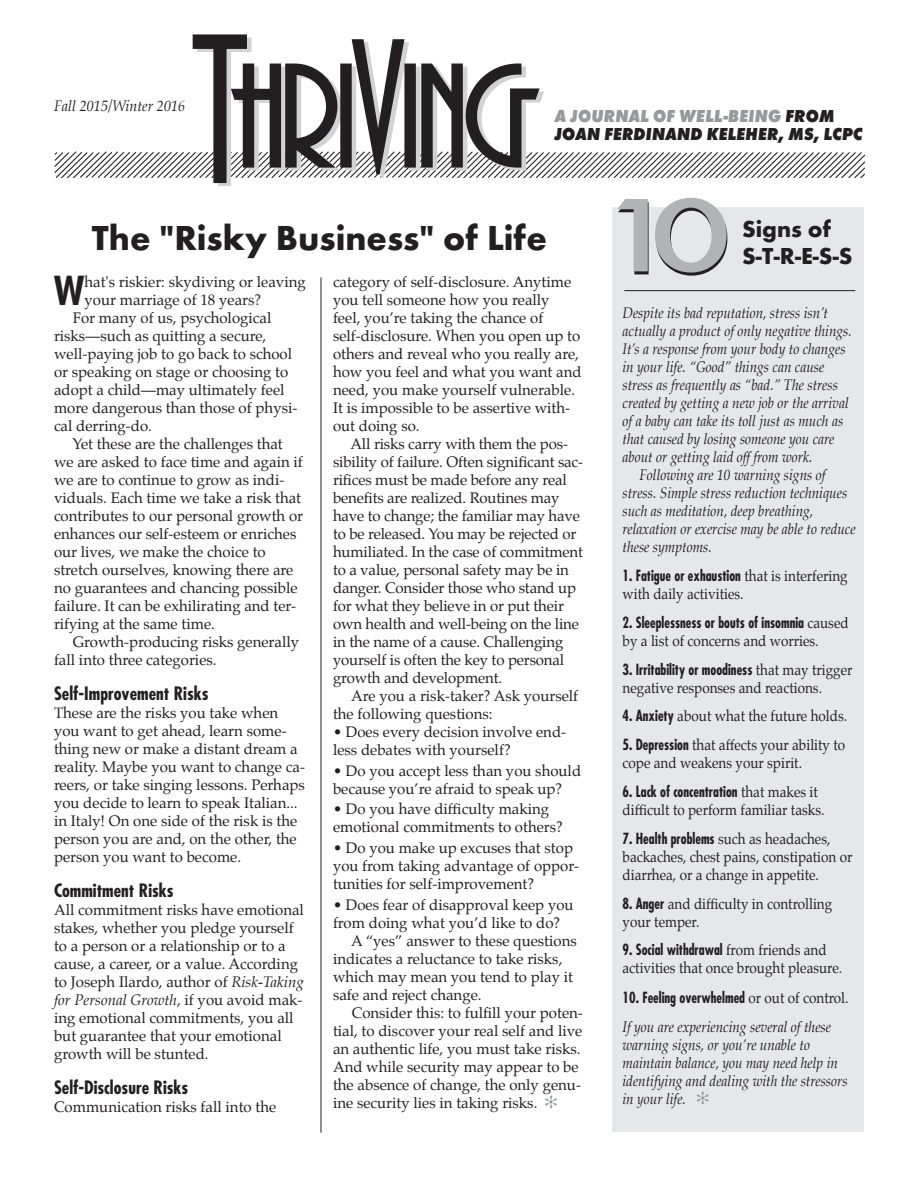
<style>
.page{position:relative;width:918px;height:1188px;background:#fff}
.page>*{position:absolute;margin:0;border:0;box-sizing:border-box;transform-origin:0 0}
.t1{font:500 96px "Futura";color:#231f20;scale:1.3 1}
.t2{font:700 condensed 38.85px "Futura";color:#231f20}
.t3{font:700 36px "Futura T";color:#231f20}
.t4{font:700 24px/27px "Futura T";color:#231f20}
.t5{font:700 condensed 18px "Futura";color:#231f20}
.t6{font:italic 800 18px/18px "Futura T";color:#231f20;scale:.91 1}
.t7{font:15px/18px "Palatino";color:#231f20}
.t8{font:italic 15px/18px "Palatino";color:#231f20;scale:.9 1}
.t9{font:15px/18px "Palatino";color:#231f20;scale:.9 1}
.t10{font:700 condensed 15px "Futura";color:#231f20;scale:.9 1}
.t11{font:italic 15px "Palatino";color:#231f20;scale:.95 1}
.s1{color:#97999c}
.s2{font-style:italic}
.s3{font-family:"Palatino";font-weight:400;font-stretch:normal}
.s4{font-family:"Futura";font-weight:700;font-stretch:condensed}
</style>
<div class="page">
<div style="left:613px;top:207px;width:251px;height:925px;background:#e6e7e9"></div>
<hr style="left:321px;top:278px;width:1px;height:855px;background:#231f20">
<hr style="left:624px;top:290px;width:231px;height:1px;background:#231f20">
<svg style="left:54px;top:35px;width:810px;height:151px"></svg>
<p class="t11" style="left:54px;top:93px;width:140px">Fall 2015/Winter 2016</p>
<p class="t6" style="left:554px;top:107px;width:340px"><span class="s1">A JOURNAL OF WELL-BEING</span> FROM<br>JOAN FERDINAND KELEHER, MS, LCPC</p>
<h3 class="t3" style="left:92px;top:216px;width:457px">The "Risky Business" of Life</h3>
<p class="t7" style="left:333px;top:273px;width:250px">category of self-disclosure. Anytime you tell someone how you really<br>feel, you’re taking the chance of self-disclosure. When you open up to others and reveal who you really are, how you feel and what you want and need, you make yourself vulnerable.<br>It is impossible to be assertive with&shy;out doing so.</p>
<p class="t7" style="left:333px;top:435px;width:252px;text-indent:17px">All risks carry with them the pos&shy;sibility of failure. Often significant sac&shy;rifices must be made before any real benefits are realized. Routines may have to change; the familiar may have to be released. You may be rejected or humiliated. In the case of commitment to a value, personal safety may be in danger. Consider those who stand up for what they believe in or put their own health and well-being on the line in the name of a cause. Challenging yourself is often the key to personal growth and development.</p>
<p class="t7" style="left:333px;top:687px;width:247px;text-indent:18px">Are you a risk-taker? Ask yourself the following questions:</p>
<p class="t7" style="left:333px;top:723px;width:235px">• Does every decision involve end&shy;less debates with yourself?</p>
<p class="t7" style="left:333px;top:761px;width:250px">• Do you accept less than you should because you’re afraid to speak up?</p>
<p class="t7" style="left:333px;top:800px;width:231px">• Do you have difficulty making emotional commitments to others?</p>
<p class="t7" style="left:333px;top:839px;width:248px">• Do you make up excuses that stop you from taking advantage of oppor&shy;tunities for self-improvement?</p>
<p class="t7" style="left:333px;top:895px;width:242px">• Does fear of disapproval keep you</p>
<p class="t7" style="left:333px;top:913px;width:229px">from doing what you’d like to do?</p>
<p class="t7" style="left:351px;top:931px;width:227px">A “yes” answer to these questions</p>
<p class="t7" style="left:333px;top:949px;width:231px">indicates a reluctance to take risks,</p>
<p class="t7" style="left:333px;top:967px;width:242px">which may mean you tend to play it</p>
<p class="t7" style="left:333px;top:985px;width:150px">safe and reject change.</p>
<p class="t7" style="left:352px;top:1003px;width:233px">Consider this: to fulfill your poten-</p>
<p class="t7" style="left:333px;top:1021px;width:251px">tial, to discover your real self and live</p>
<p class="t7" style="left:333px;top:1039px;width:249px">an authentic life, you must take risks.</p>
<p class="t7" style="left:333px;top:1057px;width:247px">And while security may appear to be</p>
<p class="t7" style="left:333px;top:1075px;width:250px">the absence of change, the only genu-</p>
<p class="t7" style="left:333px;top:1093px;width:206px">ine security lies in taking risks.</p>
<h2 class="t2" style="left:54px;top:266px;width:32px">W</h2>
<p class="t7" style="left:85px;top:273px;width:223px">hat's riskier: skydiving or leaving</p>
<p class="t7" style="left:85px;top:291px;width:178px">your marriage of 18 years?</p>
<p class="t7" style="left:73px;top:309px;width:200px">For many of us, psychological</p>
<p class="t7" style="left:54px;top:327px;width:214px">risks—such as quitting a secure,</p>
<p class="t7" style="left:54px;top:345px;width:240px">well-paying job to go back to school</p>
<p class="t7" style="left:54px;top:363px;width:236px">or speaking on stage or choosing to</p>
<p class="t7" style="left:54px;top:381px;width:232px">adopt a child—may ultimately feel</p>
<p class="t7" style="left:54px;top:399px;width:245px">more dangerous than those of physi-</p>
<p class="t7" style="left:54px;top:417px;width:100px">cal derring-do.</p>
<p class="t7" style="left:72px;top:435px;width:212px">Yet these are the challenges that</p>
<p class="t7" style="left:54px;top:453px;width:250px">we are asked to face time and again if</p>
<p class="t7" style="left:54px;top:471px;width:232px">we are to continue to grow as indi-</p>
<p class="t7" style="left:54px;top:489px;width:249px">viduals. Each time we take a risk that</p>
<p class="t7" style="left:54px;top:507px;width:251px">contributes to our personal growth or</p>
<p class="t7" style="left:54px;top:525px;width:244px">enhances our self-esteem or enriches</p>
<p class="t7" style="left:54px;top:543px;width:213px">our lives, we make the choice to</p>
<p class="t7" style="left:54px;top:561px;width:241px">stretch ourselves, knowing there are</p>
<p class="t7" style="left:54px;top:579px;width:245px">no guarantees and chancing possible</p>
<p class="t7" style="left:54px;top:597px;width:244px">failure. It can be exhilirating and ter-</p>
<p class="t7" style="left:54px;top:615px;width:162px">rifying at the same time.</p>
<p class="t7" style="left:73px;top:633px;width:228px">Growth-producing risks generally</p>
<p class="t7" style="left:54px;top:651px;width:164px">fall into three categories.</p>
<p class="t5" style="left:54px;top:682px;width:156px">Self-Improvement Risks</p>
<p class="t7" style="left:54px;top:704px;width:252px">These are the risks you take when you want to get ahead, learn some&shy;thing new or make a distant dream a reality. Maybe you want to change ca&shy;reers, or take singing lessons. Perhaps you decide to learn to speak Italian... in Italy! On one side of the risk is the person you are and, on the other, the person you want to become.</p>
<p class="t5" style="left:54px;top:879px;width:121px">Commitment Risks</p>
<p class="t7" style="left:54px;top:901px;width:251px">All commitment risks have emotional stakes, whether you pledge yourself to a person or a relationship or to a cause, a career, or a value. According to Joseph Ilardo, author of <span class="s2">Risk-Taking for Personal Growth</span>, if you avoid mak&shy;ing emotional commitments, you all but guarantee that your emotional growth will be stunted.</p>
<p class="t5" style="left:54px;top:1076px;width:136px">Self-Disclosure Risks</p>
<p class="t7" style="left:54px;top:1098px;width:224px">Communication risks fall into the</p>
<h1 class="t1" style="left:601px;top:173px;width:103px">10</h1>
<h3 class="t4" style="left:742px;top:216px;width:112px">Signs of<br>S-T-R-E-S-S</h3>
<p class="t8" style="left:623px;top:304px;width:230px">Despite its bad reputation, stress isn’t</p>
<p class="t8" style="left:623px;top:322px;width:256px">actually a product of only negative things.</p>
<p class="t8" style="left:623px;top:340px;width:249px">It’s a response from your body to changes</p>
<p class="t8" style="left:623px;top:358px;width:226px">in your life. “Good” things can cause</p>
<p class="t8" style="left:623px;top:376px;width:241px">stress as frequently as “bad.” The stress</p>
<p class="t8" style="left:623px;top:394px;width:253px">created by getting a new job or the arrival</p>
<p class="t8" style="left:623px;top:412px;width:247px">of a baby can take its toll just as much as</p>
<p class="t8" style="left:623px;top:430px;width:237px">that caused by losing someone you care</p>
<p class="t8" style="left:623px;top:448px;width:213px">about or getting laid off from work.</p>
<p class="t8" style="left:639px;top:466px;width:208px">Following are 10 warning signs of</p>
<p class="t8" style="left:623px;top:484px;width:251px">stress. Simple stress reduction techniques</p>
<p class="t8" style="left:623px;top:502px;width:213px">such as meditation, deep breathing,</p>
<p class="t8" style="left:623px;top:520px;width:261px">relaxation or exercise may be able to reduce</p>
<p class="t8" style="left:623px;top:538px;width:101px">these symptoms.</p>
<p class="t10" style="left:623px;top:566px;width:252px">1. Fatigue or exhaustion <span class="s3">that is interfering</span></p>
<p class="t9" style="left:623px;top:585px;width:136px">with daily activities.</p>
<p class="t10" style="left:623px;top:613px;width:253px">2. Sleeplessness or bouts of insomnia <span class="s3">caused</span></p>
<p class="t9" style="left:623px;top:632px;width:219px">by a list of concerns and worries.</p>
<p class="t10" style="left:623px;top:660px;width:257px">3. Irritability or moodiness <span class="s3">that may trigger</span></p>
<p class="t9" style="left:623px;top:678px;width:223px">negative responses and reactions.</p>
<p class="t9" style="left:623px;top:707px;width:251px"><span class="s4">4. Anxiety</span> about what the future holds.</p>
<p class="t9" style="left:623px;top:736px;width:249px"><span class="s4">5. Depression</span> that affects your ability to cope and weakens your spirit.</p>
<p class="t10" style="left:623px;top:782px;width:219px">6. Lack of concentration <span class="s3">that makes it</span></p>
<p class="t9" style="left:623px;top:801px;width:226px">difficult to perform familiar tasks.</p>
<p class="t10" style="left:623px;top:829px;width:233px">7. Health problems <span class="s3">such as headaches,</span></p>
<p class="t9" style="left:623px;top:848px;width:257px">backaches, chest pains, constipation or diarrhea, or a change in appetite.</p>
<p class="t9" style="left:623px;top:894px;width:235px"><span class="s4">8. Anger</span> and difficulty in controlling your temper.</p>
<p class="t10" style="left:623px;top:941px;width:228px">9. Social withdrawal <span class="s3">from friends and</span></p>
<p class="t9" style="left:623px;top:959px;width:246px">activities that once brought pleasure.</p>
<p class="t10" style="left:623px;top:988px;width:253px">10. Feeling overwhelmed <span class="s3">or out of control.</span></p>
<p class="t8" style="left:623px;top:1017px;width:252px">If you are experiencing several of these warning signs, or you’re unable to maintain balance, you may need help in identifying and dealing with the stressors in your life.</p>
</div>
